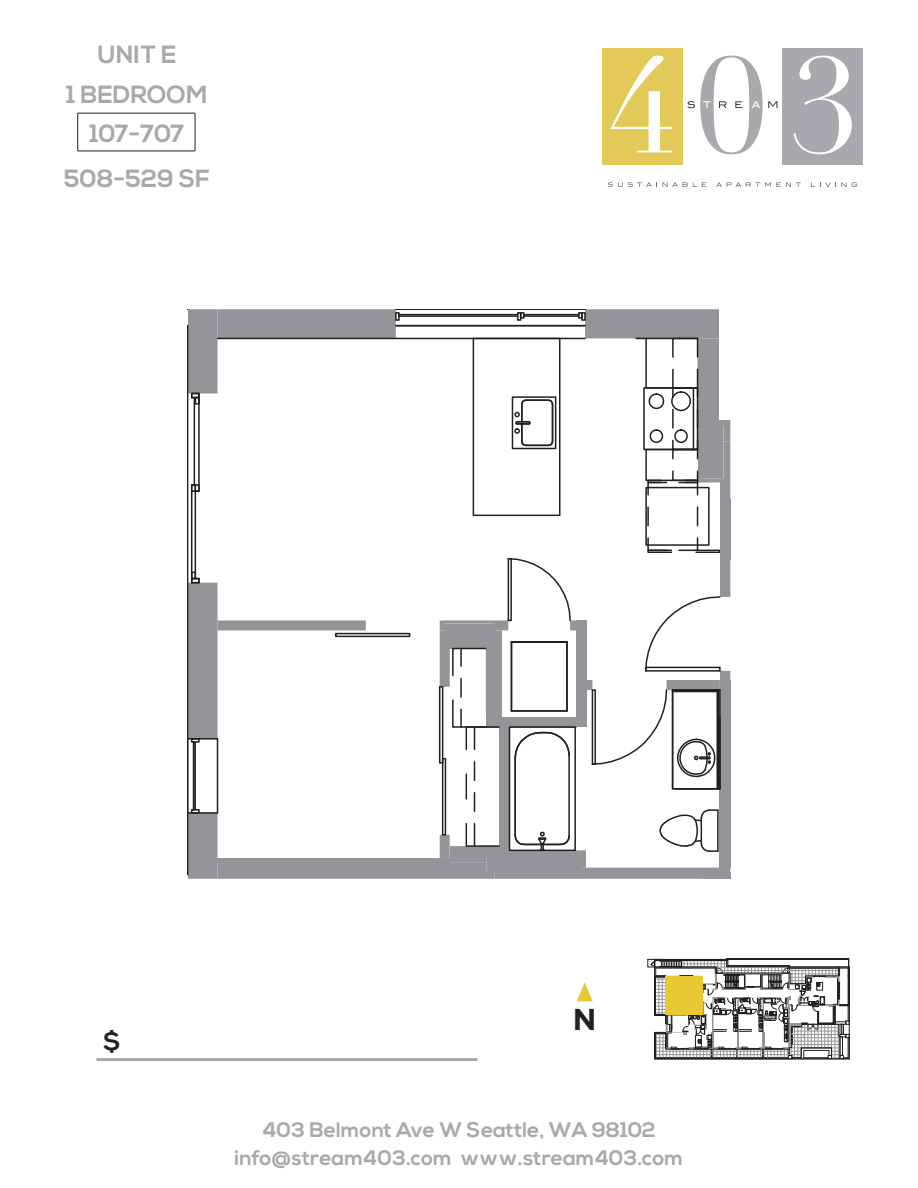
<style>
.page{position:relative;width:918px;height:1188px;background:#fff}
.page>*{position:absolute;margin:0;border:0;box-sizing:border-box;transform-origin:0 0}
.t1{font:700 30px "Gotham";color:#231f20}
.t2{font:700 24.9px "Nexa";color:#a7a9ac}
.t3{font:700 24.9px "Nexa";color:#231f20}
.t4{font:700 21px/28px "Nexa";color:#a7a9ac;text-align:center}
</style>
<div class="page">
<div style="left:602px;top:48px;width:81px;height:117px;background:#e3c957"></div>
<div style="left:782px;top:48px;width:81px;height:117px;background:#a7a9ac"></div>
<svg style="left:611px;top:56px;width:61px;height:96px"></svg>
<svg style="left:794px;top:56px;width:58px;height:98px"></svg>
<svg style="left:687px;top:56px;width:91px;height:98px"></svg>
<svg style="left:608px;top:182px;width:98px;height:5px"></svg>
<svg style="left:716px;top:182px;width:85px;height:5px"></svg>
<svg style="left:811px;top:182px;width:46px;height:5px"></svg>
<hr style="left:195px;top:113px;width:1px;height:38px;background:#231f20">
<hr style="left:78px;top:151px;width:117px;height:1px;background:#231f20">
<hr style="left:77px;top:113px;width:1px;height:38px;background:#231f20">
<hr style="left:78px;top:113px;width:117px;height:1px;background:#231f20">
<hr style="left:97px;top:1058px;width:381px;height:3px;background:#a7a9ac">
<svg style="left:647px;top:958px;width:203px;height:102px"></svg>
<div style="left:666px;top:976px;width:37px;height:39px;background:#e7c934"></div>
<svg style="left:188px;top:309px;width:542px;height:570px"></svg>
<svg style="left:577px;top:982px;width:16px;height:19px"></svg>
<p class="t2" style="left:97px;top:41px;width:81px">UNIT E</p>
<p class="t2" style="left:66px;top:80px;width:143px">1 BEDROOM</p>
<p class="t2" style="left:89px;top:120px;width:97px">107-707</p>
<p class="t2" style="left:64px;top:164px;width:148px">508-529 SF</p>
<p class="t3" style="left:103px;top:1027px;width:21px">$</p>
<h1 class="t1" style="left:573px;top:1002px;width:25px">N</h1>
<p class="t4" style="left:235px;top:1117px;width:450px">403 Belmont Ave W Seattle, WA 98102 info@stream403.com www.stream403.com</p>
</div>
